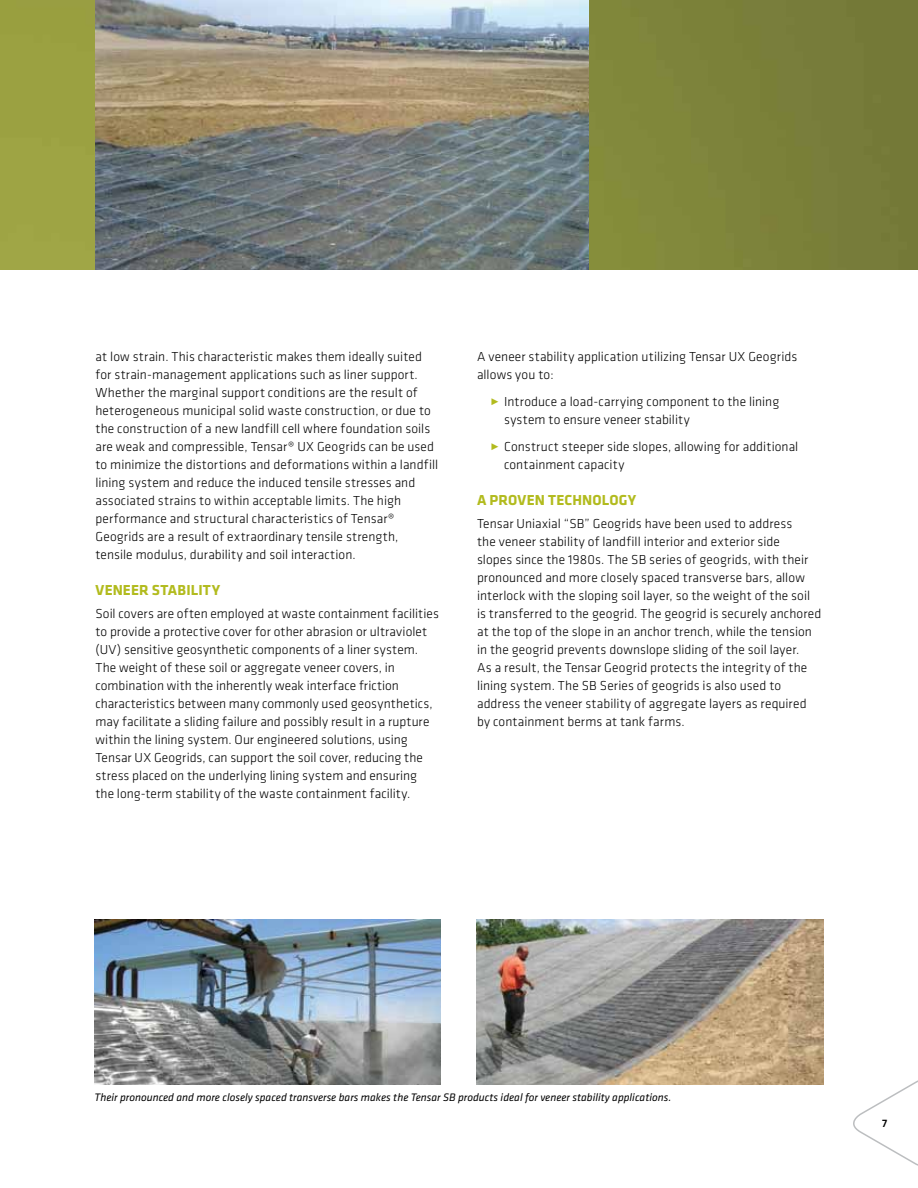
<style>
.page{position:relative;width:918px;height:1188px;background:#fff}
.page>*{position:absolute;margin:0;border:0;box-sizing:border-box;transform-origin:0 0}
.t1{font:700 15px "Klavika";letter-spacing:.015em;color:#b2bb1e}
.t2{font:300 13.5px/18px "Klavika";letter-spacing:.005em;color:#000}
.t3{font:italic 11.25px "Klavika";color:#000}
.t4{font:500 11.25px "Klavika";color:#000}
.s1{color:#b2bb1e}
</style>
<div class="page">
<img style="left:0;top:0;width:918px;height:270px">
<svg style="left:853px;top:1080px;width:65px;height:86px"></svg>
<img style="left:94px;top:919px;width:347px;height:165px">
<img style="left:477px;top:919px;width:346px;height:165px">
<img style="left:95px;top:0;width:493px;height:270px">
<p class="t2" style="left:95px;top:348px;width:344px">at low strain. This characteristic makes them ideally suited for strain-management applications such as liner support.<br>Whether the marginal support conditions are the result of heterogeneous municipal solid waste construction, or due to the construction of a new landfill cell where foundation soils are weak and compressible, Tensar® UX Geogrids can be used to minimize the distortions and deformations within a landfill lining system and reduce the induced tensile stresses and associated strains to within acceptable limits. The high performance and structural characteristics of Tensar® Geogrids are a result of extraordinary tensile strength, tensile modulus, durability and soil interaction.</p>
<p class="t1" style="left:95px;top:579px;width:19px">VENEE</p>
<p class="t1" style="left:139px;top:579px;width:22px">R STABI</p>
<p class="t1" style="left:191px;top:579px;width:16px">LITY</p>
<p class="t2" style="left:95px;top:604px;width:345px">Soil covers are often employed at waste containment facilities to provide a protective cover for other abrasion or ultraviolet (UV) sensitive geosynthetic components of a liner system.<br>The weight of these soil or aggregate veneer covers, in combination with the inherently weak interface friction characteristics between many commonly used geosynthetics, may facilitate a sliding failure and possibly result in a rupture within the lining system. Our engineered solutions, using Tensar UX Geogrids, can support the soil cover, reducing the stress placed on the underlying lining system and ensuring the long-term stability of the waste containment facility.</p>
<p class="t2" style="left:477px;top:347px;width:322px">A veneer stability application utilizing Tensar UX Geogrids allows you to:</p>
<p class="t2" style="left:504px;top:392px;width:277px;text-indent:-14px"><span class="s1">˴</span> Introduce a load-carrying component to the lining system to ensure veneer stability</p>
<p class="t2" style="left:504px;top:437px;width:296px;text-indent:-14px"><span class="s1">˴</span> Construct steeper side slopes, allowing for additional containment capacity</p>
<p class="t1" style="left:477px;top:489px;width:41px">A PROVEN</p>
<p class="t1" style="left:548px;top:489px;width:72px">TECHNOLOGY</p>
<p class="t2" style="left:477px;top:514px;width:346px">Tensar Uniaxial “SB” Geogrids have been used to address<br>the veneer stability of landfill interior and exterior side<br>slopes since the 1980s. The SB series of geogrids, with their pronounced and more closely spaced transverse bars, allow interlock with the sloping soil layer, so the weight of the soil is transferred to the geogrid. The geogrid is securely anchored at the top of the slope in an anchor trench, while the tension in the geogrid prevents downslope sliding of the soil layer.<br>As a result, the Tensar Geogrid protects the integrity of the lining system. The SB Series of geogrids is also used to address the veneer stability of aggregate layers as required by containment berms at tank farms.</p>
<p class="t3" style="left:94px;top:1090px;width:578px">Their pronounced and more closely spaced transverse bars makes the Tensar SB products ideal for veneer stability applications.</p>
<p class="t4" style="left:882px;top:1116px;width:7px">7</p>
</div>
